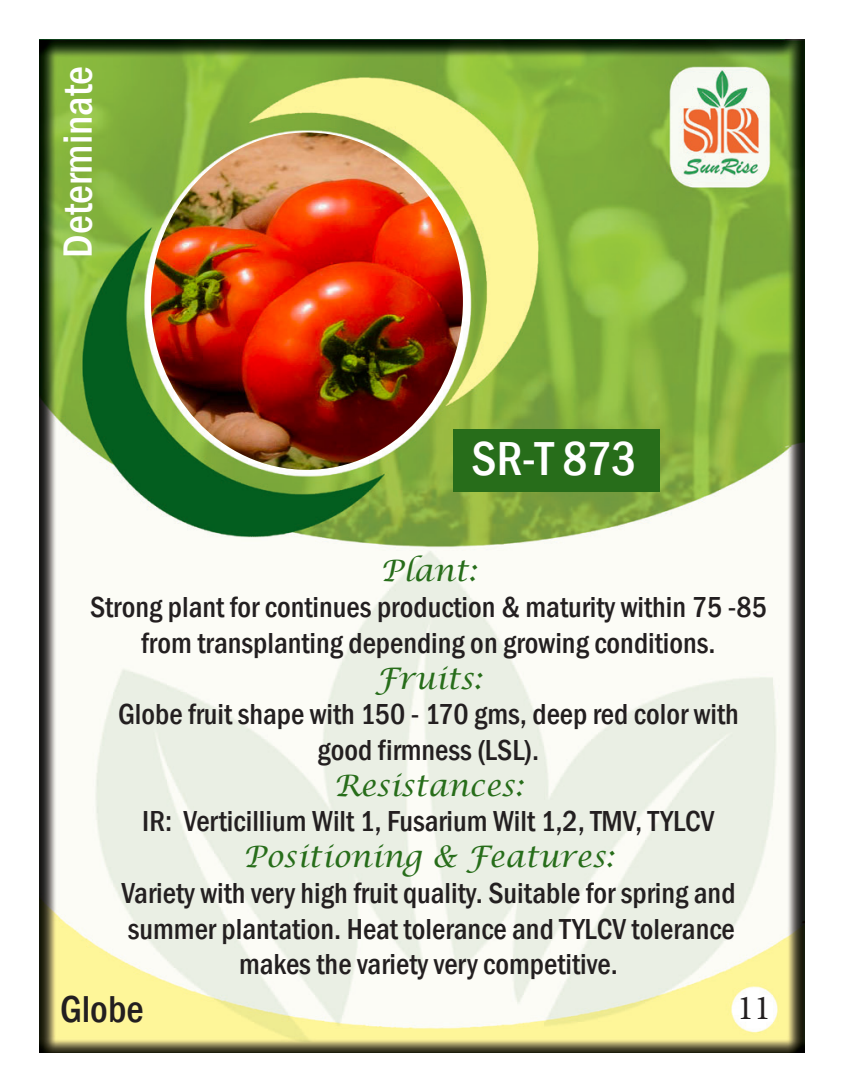
<style>
.page{position:relative;width:844px;height:1092px;background:#fff}
.page>*{position:absolute;margin:0;border:0;box-sizing:border-box;transform-origin:0 0}
.t1{font:500 condensed 49px "Franklin Gothic";color:#fff}
.t2{font:500 condensed 42px "Franklin Gothic";color:#fff}
.t3{font:500 condensed 38.5px "Franklin Gothic";color:#231f20}
.t4{font:35px "Minion Pro";color:#231f20}
.t5{font:500 condensed 29.75px "Franklin Gothic";color:#231f20}
.t6{font:italic 29.75px "Lucida Calligraphy";color:#276d1a}
</style>
<div class="page">
<img style="left:40px;top:40px;width:764px;height:1012px">
<img style="left:151px;top:132px;width:312px;height:338px">
<div style="left:453px;top:430px;width:206px;height:62px;background:#276d1a"></div>
<p class="t2" style="left:50px;top:258px;width:193px;rotate:-90deg">Determinate</p>
<p class="t1" style="left:471px;top:427px;width:166px">SR-T 873</p>
<p class="t6" style="left:380px;top:553px;width:97px">Plant:</p>
<p class="t5" style="left:90px;top:587px;width:678px">Strong plant for continues production &amp; maturity within 75 -85</p>
<p class="t5" style="left:141px;top:623px;width:575px">from transplanting depending on growing conditions.</p>
<p class="t6" style="left:375px;top:660px;width:108px">Fruits:</p>
<p class="t5" style="left:118px;top:694px;width:622px">Globe fruit shape with 150 - 170 gms, deep red color with</p>
<p class="t5" style="left:317px;top:730px;width:223px">good firmness (LSL).</p>
<p class="t6" style="left:334px;top:767px;width:190px">Resistances:</p>
<p class="t5" style="left:142px;top:802px;width:573px">IR: Verticillium Wilt 1, Fusarium Wilt 1,2, TMV, TYLCV</p>
<p class="t6" style="left:243px;top:838px;width:372px">Positioning &amp; Features:</p>
<p class="t5" style="left:121px;top:873px;width:615px">Variety with very high fruit quality. Suitable for spring and</p>
<p class="t5" style="left:128px;top:909px;width:608px">summer plantation. Heat tolerance and TYLCV tolerance</p>
<p class="t5" style="left:239px;top:944px;width:380px">makes the variety very competitive.</p>
<p class="t4" style="left:737px;top:984px;width:35px">11</p>
<p class="t3" style="left:60px;top:983px;width:85px">Globe</p>
</div>
